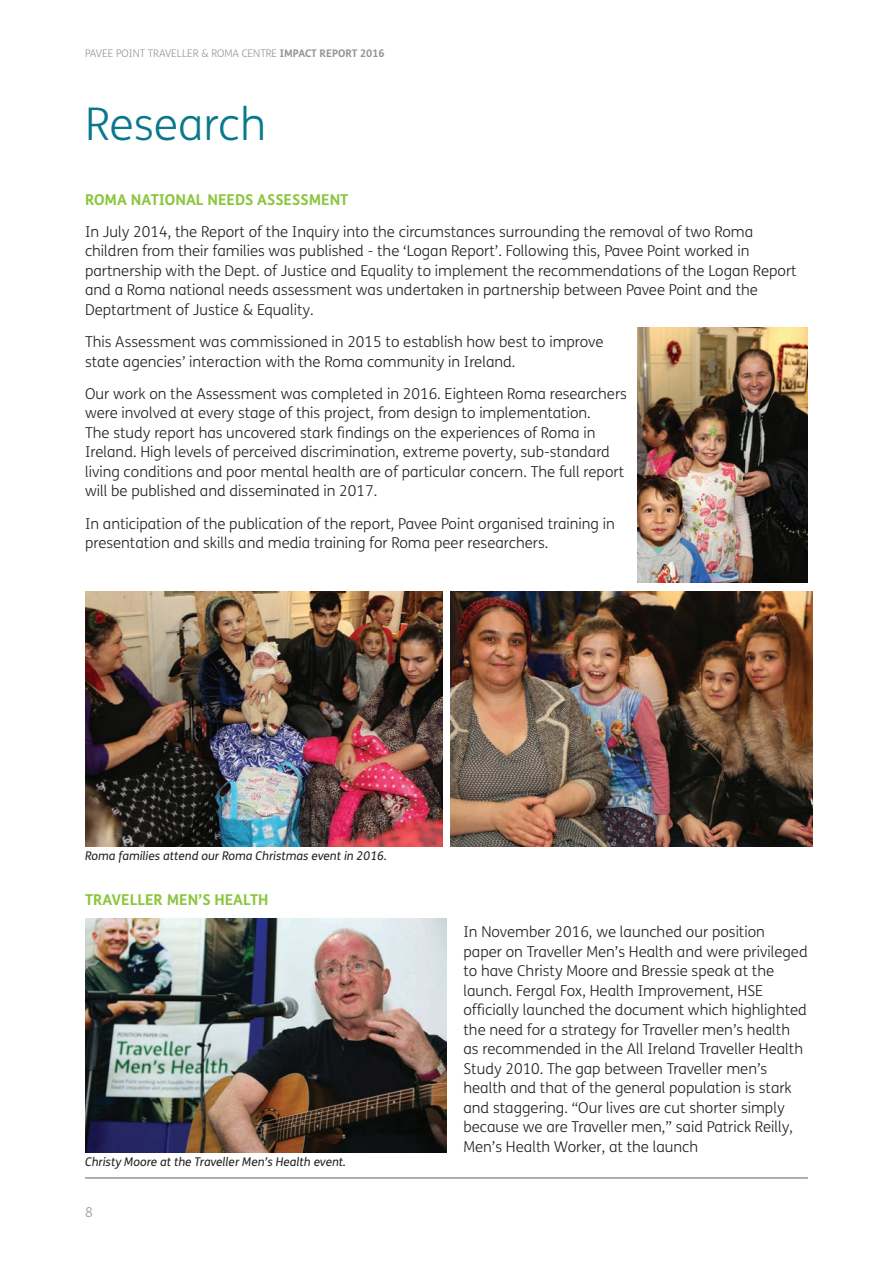
<style>
.page{position:relative;width:893px;height:1263px;background:#fff}
.page>*{position:absolute;margin:0;border:0;box-sizing:border-box;transform-origin:0 0}
.t1{font:300 45px "FS Me";color:#09788c}
.t2{font:300 15px/19.5px "FS Me";color:#231f20}
.t3{font:700 15px "FS Me";color:#8bc63e}
.t4{font:300 13.5px "FS Me";color:#939598}
.t5{font:italic 12px "FS Me";color:#231f20}
.t6{font:300 10.5px "FS Me";color:#939598}
.s1{font-weight:700}
</style>
<div class="page">
<hr style="left:85px;top:1177px;width:723px;height:2px;background:#939598">
<img style="left:85px;top:591px;width:357px;height:255px">
<img style="left:638px;top:327px;width:170px;height:256px">
<img style="left:85px;top:918px;width:361px;height:234px">
<img style="left:451px;top:591px;width:361px;height:255px">
<p class="t6" style="left:85px;top:46px;width:301px">PAVEE POINT TRAVELLER &amp; ROMA CENTRE <span class="s1">IMPACT REPORT 2016</span></p>
<h1 class="t1" style="left:85px;top:94px;width:183px">Research</h1>
<p class="t3" style="left:85px;top:188px;width:265px">ROMA NATIONAL NEEDS ASSESSMENT</p>
<p class="t2" style="left:85px;top:221px;width:713px">In July 2014, the Report of the Inquiry into the circumstances surrounding the removal of two Roma children from their families was published - the ‘Logan Report’. Following this, Pavee Point worked in partnership with the Dept. of Justice and Equality to implement the recommendations of the Logan Report and a Roma national needs assessment was undertaken in partnership between Pavee Point and the Deptartment of Justice &amp; Equality.</p>
<p class="t2" style="left:85px;top:332px;width:520px">This Assessment was commissioned in 2015 to establish how best to improve state agencies’ interaction with the Roma community in Ireland.</p>
<p class="t2" style="left:85px;top:383px;width:543px">Our work on the Assessment was completed in 2016. Eighteen Roma researchers were involved at every stage of this project, from design to implementation.<br>The study report has uncovered stark findings on the experiences of Roma in Ireland. High levels of perceived discrimination, extreme poverty, sub-standard living conditions and poor mental health are of particular concern. The full report will be published and disseminated in 2017.</p>
<p class="t2" style="left:85px;top:513px;width:531px">In anticipation of the publication of the report, Pavee Point organised training in presentation and skills and media training for Roma peer researchers.</p>
<p class="t5" style="left:85px;top:847px;width:303px">Roma families attend our Roma Christmas event in 2016.</p>
<p class="t3" style="left:85px;top:888px;width:185px">TRAVELLER MEN’S HEALTH</p>
<p class="t5" style="left:85px;top:1153px;width:263px">Christy Moore at the Traveller Men’s Health event.</p>
<p class="t4" style="left:85px;top:1203px;width:9px">8</p>
<p class="t2" style="left:463px;top:922px;width:346px">In November 2016, we launched our position<br>paper on Traveller Men’s Health and were privileged to have Christy Moore and Bressie speak at the launch. Fergal Fox, Health Improvement, HSE officially launched the document which highlighted the need for a strategy for Traveller men’s health as recommended in the All Ireland Traveller Health Study 2010. The gap between Traveller men’s health and that of the general population is stark and staggering. “Our lives are cut shorter simply because we are Traveller men,” said Patrick Reilly, Men’s Health Worker, at the launch</p>
</div>
